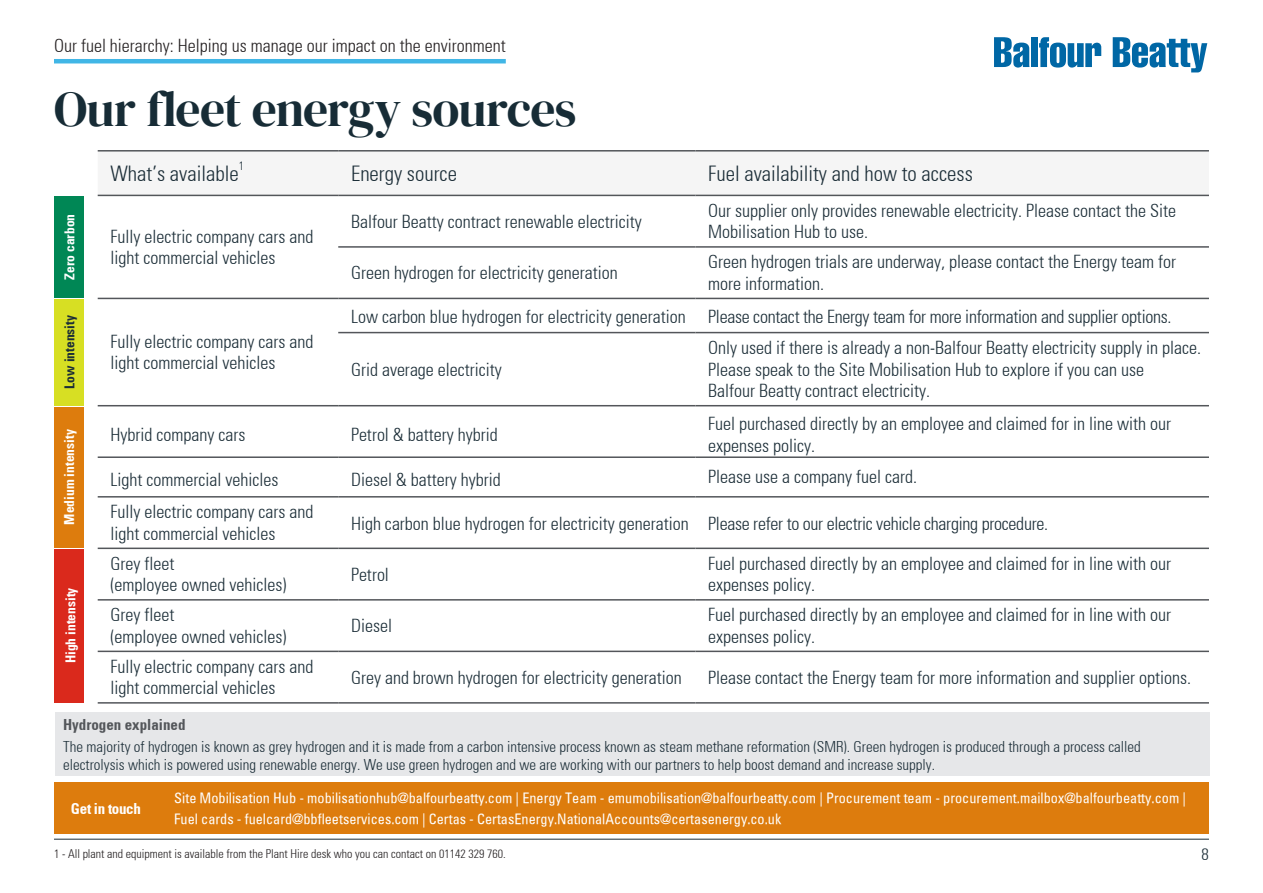
<style>
.page{position:relative;width:1263px;height:893px;background:#fff}
.page>*{position:absolute;margin:0;border:0;box-sizing:border-box;transform-origin:0 0}
.t1{font:49.5px "DM Serif Display";letter-spacing:-.015em;color:#172c36}
.t2{font:300 condensed 21px "Univers";color:#1b2d37}
.t3{font:300 condensed 18px/21.6px "Univers";color:#1b2d37}
.t4{font:300 condensed 18px "Univers";color:#231f20}
.t5{font:300 condensed 16.5px "Univers";color:#1b2d37}
.t6{font:300 condensed 15px/18px "Univers";color:#1b2d37}
.t7{font:700 condensed 15px "Univers";color:#53565a}
.t8{font:700 condensed 15px "Univers";letter-spacing:-.02em;color:#fff}
.t9{font:500 condensed 14.25px/21px "Univers";color:#fff}
.t10{font:700 condensed 13.5px "Univers";color:#fff}
.t11{font:700 condensed 13.5px "Univers";color:#1b2d37}
.t12{font:300 condensed 12px "Univers";color:#231f20}
.t13{font:300 condensed 12px "Univers";color:#1b2d37}
</style>
<div class="page">
<hr style="left:54px;top:839px;width:1155px;height:1px;background:#1b2d37">
<hr style="left:54px;top:59px;width:452px;height:4px;background:#41b6e6">
<svg style="left:994px;top:37px;width:35px;height:31px"></svg>
<div style="left:1031px;top:37px;width:6px;height:30px;background:#0067a5"></div>
<svg style="left:1039px;top:37px;width:62px;height:31px"></svg>
<svg style="left:1113px;top:37px;width:94px;height:35px"></svg>
<svg style="left:98px;top:194px;width:1111px;height:1px"></svg>
<svg style="left:98px;top:196px;width:240px;height:457px"></svg>
<svg style="left:338px;top:196px;width:871px;height:457px"></svg>
<hr style="left:98px;top:150px;width:240px;height:2px;background:#53565a">
<hr style="left:338px;top:150px;width:357px;height:2px;background:#53565a">
<hr style="left:695px;top:150px;width:514px;height:2px;background:#53565a">
<hr style="left:98px;top:195px;width:240px;height:1px;background:#53565a">
<hr style="left:338px;top:195px;width:357px;height:1px;background:#53565a">
<hr style="left:695px;top:195px;width:514px;height:1px;background:#53565a">
<hr style="left:338px;top:246px;width:357px;height:2px;background:#53565a">
<hr style="left:695px;top:246px;width:514px;height:2px;background:#53565a">
<hr style="left:98px;top:298px;width:240px;height:1px;background:#53565a">
<hr style="left:338px;top:298px;width:357px;height:1px;background:#53565a">
<hr style="left:695px;top:298px;width:514px;height:1px;background:#53565a">
<hr style="left:338px;top:332px;width:357px;height:1px;background:#53565a">
<hr style="left:695px;top:332px;width:514px;height:1px;background:#53565a">
<hr style="left:98px;top:405px;width:240px;height:1px;background:#53565a">
<hr style="left:338px;top:405px;width:357px;height:1px;background:#53565a">
<hr style="left:695px;top:405px;width:514px;height:1px;background:#53565a">
<hr style="left:98px;top:456px;width:240px;height:2px;background:#53565a">
<hr style="left:338px;top:456px;width:357px;height:2px;background:#53565a">
<hr style="left:695px;top:456px;width:514px;height:2px;background:#53565a">
<hr style="left:98px;top:496px;width:240px;height:2px;background:#53565a">
<hr style="left:338px;top:496px;width:357px;height:2px;background:#53565a">
<hr style="left:695px;top:496px;width:514px;height:2px;background:#53565a">
<hr style="left:98px;top:548px;width:240px;height:1px;background:#53565a">
<hr style="left:338px;top:548px;width:357px;height:1px;background:#53565a">
<hr style="left:695px;top:548px;width:514px;height:1px;background:#53565a">
<hr style="left:98px;top:599px;width:240px;height:2px;background:#53565a">
<hr style="left:338px;top:599px;width:357px;height:2px;background:#53565a">
<hr style="left:695px;top:599px;width:514px;height:2px;background:#53565a">
<hr style="left:98px;top:651px;width:240px;height:1px;background:#53565a">
<hr style="left:338px;top:651px;width:357px;height:1px;background:#53565a">
<hr style="left:695px;top:651px;width:514px;height:1px;background:#53565a">
<hr style="left:98px;top:702px;width:240px;height:2px;background:#53565a">
<hr style="left:338px;top:702px;width:357px;height:2px;background:#53565a">
<hr style="left:695px;top:702px;width:514px;height:2px;background:#53565a">
<div style="left:55px;top:712px;width:1155px;height:64px;background:#e6e7e9"></div>
<div style="left:54px;top:196px;width:30px;height:101px;background:#008755"></div>
<div style="left:54px;top:299px;width:30px;height:106px;background:#d7df23"></div>
<div style="left:54px;top:549px;width:30px;height:153px;background:#da291c"></div>
<div style="left:54px;top:407px;width:30px;height:140px;background:#dd7c0d"></div>
<div style="left:54px;top:783px;width:1155px;height:51px;background:#dd7c0d"></div>
<p class="t4" style="left:54px;top:39px;width:453px">Our fuel hierarchy: Helping us manage our impact on the environment</p>
<h1 class="t1" style="left:54px;top:81px;width:524px">Our 昀氀eet energy sources</h1>
<p class="t10" style="left:64px;top:280px;width:67px;rotate:-90deg">Zero carbon</p>
<p class="t11" style="left:64px;top:389px;width:75px;rotate:-90deg">Low intensity</p>
<p class="t2" style="left:110px;top:165px;width:130px">What’s available</p>
<p class="t13" style="left:239px;top:162px;width:7px">1</p>
<p class="t2" style="left:351px;top:165px;width:108px">Energy source</p>
<p class="t2" style="left:708px;top:165px;width:266px">Fuel availability and how to access</p>
<p class="t3" style="left:110px;top:227px;width:204px">Fully electric company cars and light commercial vehicles</p>
<p class="t3" style="left:110px;top:332px;width:204px">Fully electric company cars and light commercial vehicles</p>
<p class="t3" style="left:351px;top:212px;width:292px">Balfour Beatty contract renewable electricity</p>
<p class="t3" style="left:708px;top:201px;width:469px">Our supplier only provides renewable electricity. Please contact the Site<br>Mobilisation Hub to use.</p>
<p class="t3" style="left:351px;top:263px;width:268px">Green hydrogen for electricity generation</p>
<p class="t3" style="left:708px;top:253px;width:469px">Green hydrogen trials are underway, please contact the Energy team for more information.</p>
<p class="t3" style="left:351px;top:307px;width:822px">Low carbon blue hydrogen for electricity generation Please contact the Energy team for more information and supplier options.</p>
<p class="t3" style="left:351px;top:360px;width:152px">Grid average electricity</p>
<p class="t3" style="left:708px;top:338px;width:494px">Only used if there is already a non-Balfour Beatty electricity supply in place.<br>Please speak to the Site Mobilisation Hub to explore if you can use<br>Balfour Beatty contract electricity.</p>
<p class="t3" style="left:110px;top:425px;width:136px">Hybrid company cars</p>
<p class="t3" style="left:351px;top:425px;width:148px">Petrol &amp; battery hybrid</p>
<p class="t3" style="left:708px;top:414px;width:464px">Fuel purchased directly by an employee and claimed for in line with our expenses policy.</p>
<p class="t3" style="left:110px;top:471px;width:169px">Light commercial vehicles</p>
<p class="t3" style="left:351px;top:471px;width:151px">Diesel &amp; battery hybrid</p>
<p class="t3" style="left:708px;top:468px;width:210px">Please use a company fuel card.</p>
<p class="t3" style="left:110px;top:502px;width:204px">Fully electric company cars and light commercial vehicles</p>
<p class="t3" style="left:351px;top:514px;width:699px">High carbon blue hydrogen for electricity generation Please refer to our electric vehicle charging procedure.</p>
<p class="t3" style="left:110px;top:554px;width:177px">Grey fleet<br>(employee owned vehicles)</p>
<p class="t3" style="left:351px;top:565px;width:39px">Petrol</p>
<p class="t3" style="left:708px;top:554px;width:464px">Fuel purchased directly by an employee and claimed for in line with our expenses policy.</p>
<p class="t3" style="left:110px;top:605px;width:177px">Grey fleet<br>(employee owned vehicles)</p>
<p class="t3" style="left:351px;top:616px;width:42px">Diesel</p>
<p class="t3" style="left:708px;top:605px;width:464px">Fuel purchased directly by an employee and claimed for in line with our expenses policy.</p>
<p class="t3" style="left:110px;top:657px;width:204px">Fully electric company cars and light commercial vehicles</p>
<p class="t3" style="left:351px;top:668px;width:332px">Grey and brown hydrogen for electricity generation</p>
<p class="t3" style="left:708px;top:668px;width:484px">Please contact the Energy team for more information and supplier options.</p>
<p class="t7" style="left:63px;top:719px;width:124px">Hydrogen explained</p>
<p class="t6" style="left:63px;top:739px;width:1079px">The majority of hydrogen is known as grey hydrogen and it is made from a carbon intensive process known as steam methane reformation (SMR). Green hydrogen is produced through a process called electrolysis which is powered using renewable energy. We use green hydrogen and we are working with our partners to help boost demand and increase supply.</p>
<p class="t10" style="left:64px;top:525px;width:97px;rotate:-90deg">Medium intensity</p>
<p class="t10" style="left:66px;top:663px;width:77px;rotate:-90deg">High intensity</p>
<p class="t8" style="left:71px;top:799px;width:72px">Get in touch</p>
<p class="t9" style="left:174px;top:789px;width:1013px">Site Mobilisation Hub - mobilisationhub@balfourbeatty.com | Energy Team - emumobilisation@balfourbeatty.com | Procurement team - procurement.mailbox@balfourbeatty.com |<br>Fuel cards - fuelcard@bbfleetservices.com | Certas - CertasEnergy.NationalAccounts@certasenergy.co.uk</p>
<p class="t12" style="left:54px;top:849px;width:453px">1 - All plant and equipment is available from the Plant Hire desk who you can contact on 01142 329 760.</p>
<p class="t5" style="left:1202px;top:847px;width:9px">8</p>
</div>
